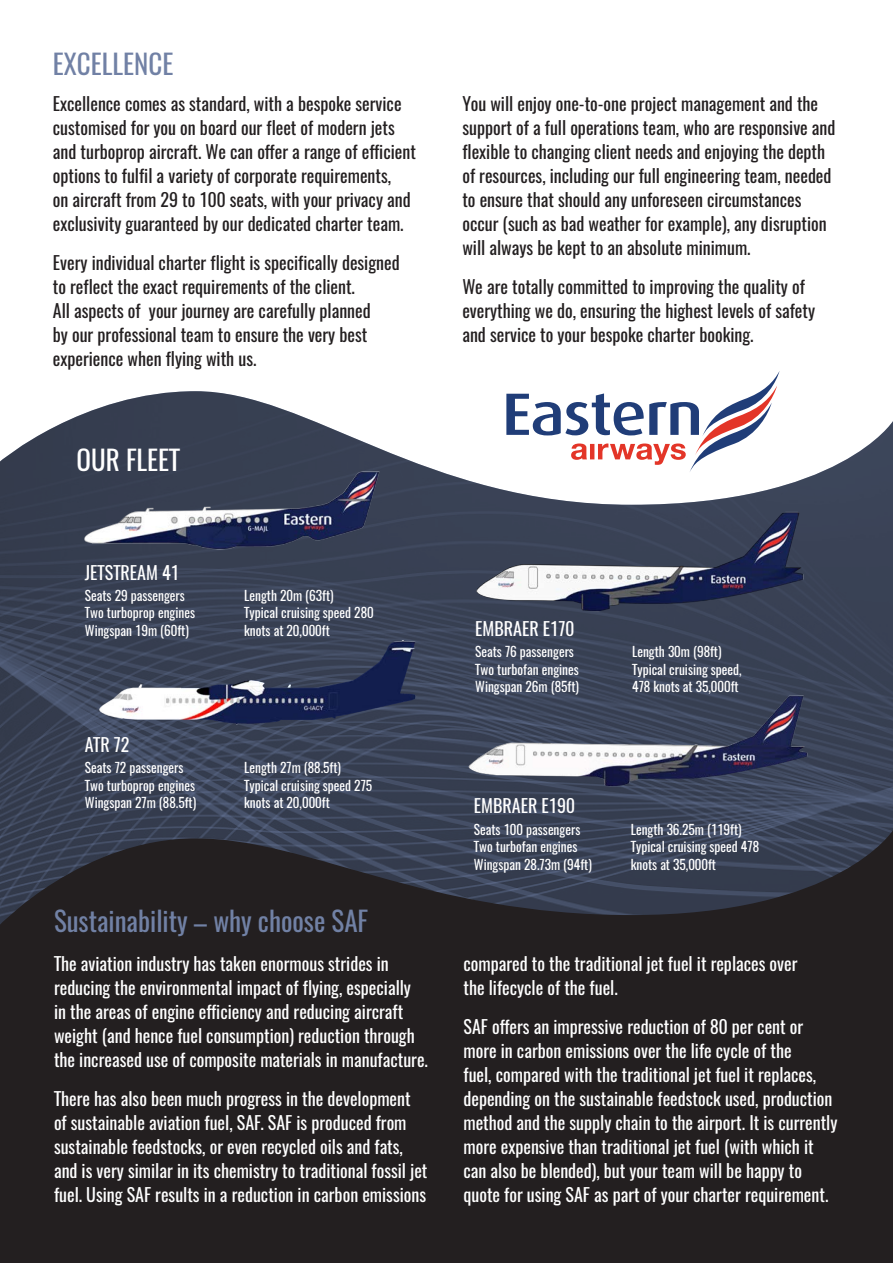
<style>
.page{position:relative;width:893px;height:1263px;background:#fff}
.page>*{position:absolute;margin:0;border:0;box-sizing:border-box;transform-origin:0 0}
.t1{font:27px "Oswald";color:#7181a5}
.t2{font:27px "Oswald";color:#fff}
.body_big{font:18px/24px "Oswald";color:#fff}
.body_big-2{font:18px/24px "Oswald";color:#231f20}
.body{font:13.5px/17.5px "Oswald";color:#fff}
</style>
<div class="page">
<img style="left:0;top:391px;width:893px;height:439px">
<svg style="left:0;top:830px;width:893px;height:433px;background:#252326"></svg>
<img style="left:75px;top:469px;width:310px;height:85px">
<img style="left:86px;top:639px;width:340px;height:88px">
<img style="left:463px;top:687px;width:353px;height:106px">
<img style="left:475px;top:507px;width:330px;height:113px">
<svg style="left:506px;top:371px;width:274px;height:101px"></svg>
<p class="t1" style="left:53px;top:46px;width:122px">EXCELLENCE</p>
<p class="body_big-2" style="left:53px;top:92px;width:365px">Excellence comes as standard, with a bespoke service customised for you on board our fleet of modern jets and turboprop aircraft. We can offer a range of efficient options to fulfil a variety of corporate requirements,<br>on aircraft from 29 to 100 seats, with your privacy and exclusivity guaranteed by our dedicated charter team.</p>
<p class="body_big-2" style="left:53px;top:251px;width:348px">Every individual charter flight is specifically designed to reflect the exact requirements of the client.<br>All aspects of your journey are carefully planned<br>by our professional team to ensure the very best experience when flying with us.</p>
<p class="t2" style="left:77px;top:441px;width:105px">OUR FLEET</p>
<p class="body_big-2" style="left:462px;top:92px;width:375px">You will enjoy one-to-one project management and the support of a full operations team, who are responsive and flexible to changing client needs and enjoying the depth of resources, including our full engineering team, needed to ensure that should any unforeseen circumstances occur (such as bad weather for example), any disruption will always be kept to an absolute minimum.</p>
<p class="body_big-2" style="left:462px;top:275px;width:354px">We are totally committed to improving the quality of everything we do, ensuring the highest levels of safety and service to your bespoke charter booking.</p>
<p class="body_big" style="left:85px;top:560px;width:96px">JETSTREAM 41</p>
<p class="body" style="left:85px;top:586px;width:102px">Seats 29 passengers</p>
<p class="body" style="left:85px;top:604px;width:112px">Two turboprop engines</p>
<p class="body" style="left:85px;top:622px;width:106px">Wingspan 19m (60ft)</p>
<p class="body_big" style="left:85px;top:733px;width:46px">ATR 72</p>
<p class="body" style="left:85px;top:759px;width:100px">Seats 72 passengers</p>
<p class="body" style="left:85px;top:776px;width:112px">Two turboprop engines</p>
<p class="body" style="left:85px;top:794px;width:113px">Wingspan 27m (88.5ft)</p>
<p class="body" style="left:244px;top:586px;width:91px">Length 20m (63ft)</p>
<p class="body" style="left:244px;top:604px;width:131px">Typical cruising speed 280 knots at 20,000ft</p>
<p class="body" style="left:244px;top:759px;width:98px">Length 27m (88.5ft)</p>
<p class="body" style="left:244px;top:776px;width:130px">Typical cruising speed 275 knots at 20,000ft</p>
<p class="t1" style="left:54px;top:903px;width:316px">Sustainability – why choose SAF</p>
<p class="body_big" style="left:54px;top:952px;width:375px">The aviation industry has taken enormous strides in reducing the environmental impact of flying, especially<br>in the areas of engine efficiency and reducing aircraft weight (and hence fuel consumption) reduction through the increased use of composite materials in manufacture.</p>
<p class="body_big" style="left:54px;top:1087px;width:375px">There has also been much progress in the development of sustainable aviation fuel, SAF. SAF is produced from sustainable feedstocks, or even recycled oils and fats, and is very similar in its chemistry to traditional fossil jet fuel. Using SAF results in a reduction in carbon emissions</p>
<p class="body_big" style="left:475px;top:617px;width:101px">EMBRAER E170</p>
<p class="body" style="left:475px;top:643px;width:105px">Seats 76 passengers<br>Two turbofan engines</p>
<p class="body" style="left:475px;top:678px;width:105px">Wingspan 26m (85ft)</p>
<p class="body" style="left:632px;top:643px;width:111px">Length 30m (98ft)<br>Typical cruising speed,<br>478 knots at 35,000ft</p>
<p class="body_big" style="left:474px;top:793px;width:102px">EMBRAER E190</p>
<p class="body" style="left:474px;top:820px;width:108px">Seats 100 passengers</p>
<p class="body" style="left:474px;top:838px;width:105px">Two turbofan engines</p>
<p class="body" style="left:474px;top:856px;width:119px">Wingspan 28.73m (94ft)</p>
<p class="body" style="left:631px;top:820px;width:112px">Length 36.25m (119ft)</p>
<p class="body" style="left:631px;top:838px;width:130px">Typical cruising speed 478 knots at 35,000ft</p>
<p class="body_big" style="left:463px;top:952px;width:336px">compared to the traditional jet fuel it replaces over the lifecycle of the fuel.</p>
<p class="body_big" style="left:463px;top:1015px;width:375px">SAF offers an impressive reduction of 80 per cent or more in carbon emissions over the life cycle of the<br>fuel, compared with the traditional jet fuel it replaces, depending on the sustainable feedstock used, production method and the supply chain to the airport. It is currently more expensive than traditional jet fuel (with which it can also be blended), but your team will be happy to quote for using SAF as part of your charter requirement.</p>
</div>
